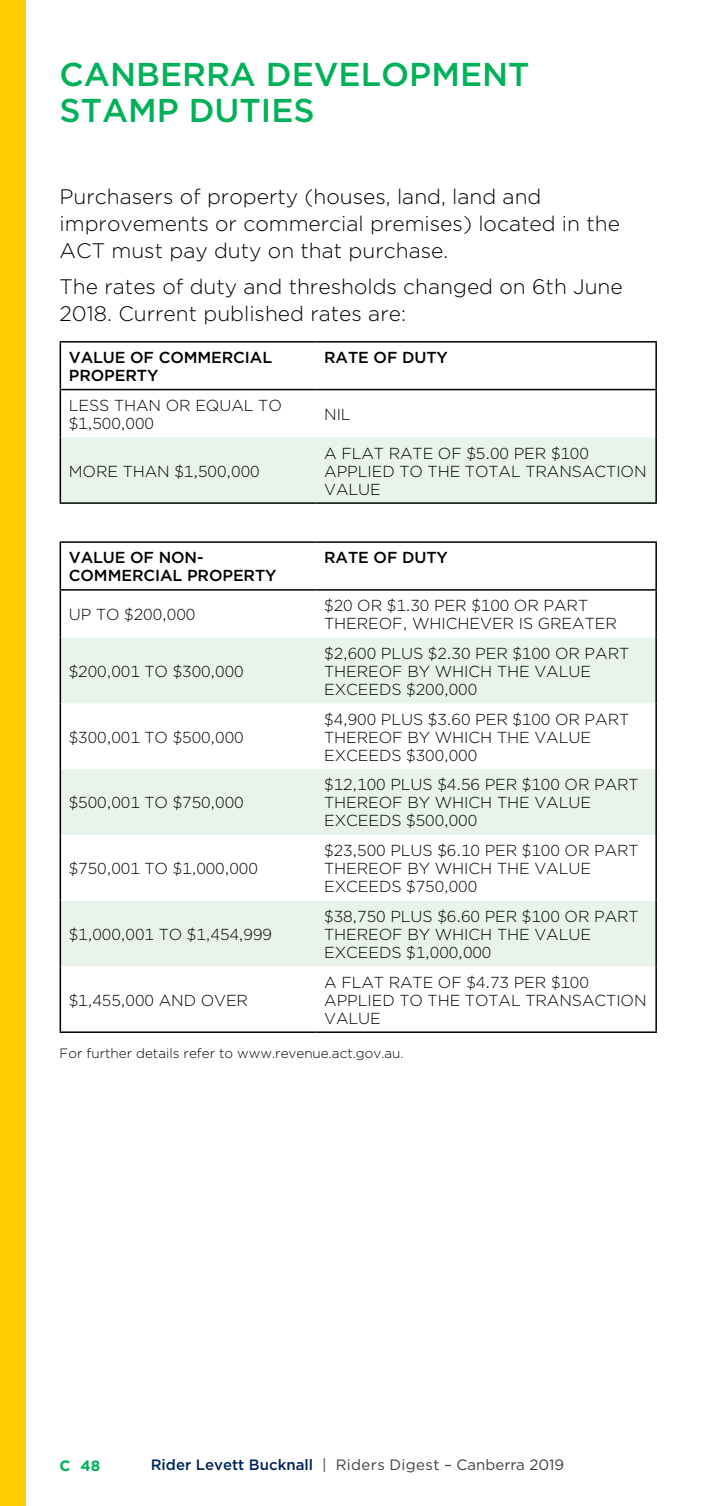
<style>
.page{position:relative;width:715px;height:1506px;background:#fff}
.page>*{position:absolute;margin:0;border:0;box-sizing:border-box;transform-origin:0 0}
.t1{font:500 33px/36px "Gotham";color:#00b159}
.t2{font:300 21px/27px "Gotham";color:#000}
.t3{font:300 15.9px/18px "Gotham";letter-spacing:-.005em;color:#000}
.t4{font:500 15.9px/18px "Gotham";letter-spacing:-.005em;color:#000}
.t5{font:15px "Gotham";letter-spacing:.01em;color:#3e4145}
.t6{font:700 15px "Gotham";color:#00b159}
.t7{font:300 13.5px "Gotham";color:#000}
.s1{font-weight:500;color:#00235d}
</style>
<div class="page">
<div style="left:61px;top:437px;width:594px;height:65px;background:#e8f4e9"></div>
<hr style="left:60px;top:389px;width:255px;height:1px;background:#000">
<hr style="left:315px;top:389px;width:341px;height:1px;background:#000">
<hr style="left:60px;top:341px;width:255px;height:1px;background:#000">
<hr style="left:60px;top:342px;width:1px;height:47px;background:#000">
<hr style="left:315px;top:341px;width:341px;height:1px;background:#000">
<hr style="left:655px;top:342px;width:1px;height:47px;background:#000">
<hr style="left:60px;top:390px;width:1px;height:47px;background:#000">
<hr style="left:655px;top:390px;width:1px;height:47px;background:#000">
<hr style="left:60px;top:437px;width:1px;height:65px;background:#000">
<hr style="left:655px;top:437px;width:1px;height:65px;background:#000">
<hr style="left:60px;top:502px;width:255px;height:2px;background:#000">
<hr style="left:315px;top:502px;width:341px;height:2px;background:#000">
<svg style="left:61px;top:637px;width:594px;height:197px;fill:#e8f4e9"></svg>
<svg style="left:61px;top:834px;width:594px;height:197px"></svg>
<hr style="left:60px;top:590px;width:1px;height:47px;background:#000">
<hr style="left:655px;top:590px;width:1px;height:47px;background:#000">
<hr style="left:60px;top:637px;width:1px;height:66px;background:#000">
<hr style="left:655px;top:637px;width:1px;height:66px;background:#000">
<hr style="left:60px;top:703px;width:1px;height:66px;background:#000">
<hr style="left:655px;top:703px;width:1px;height:66px;background:#000">
<hr style="left:60px;top:769px;width:1px;height:65px;background:#000">
<hr style="left:655px;top:769px;width:1px;height:65px;background:#000">
<hr style="left:60px;top:834px;width:1px;height:66px;background:#000">
<hr style="left:655px;top:834px;width:1px;height:66px;background:#000">
<hr style="left:60px;top:900px;width:1px;height:66px;background:#000">
<hr style="left:655px;top:900px;width:1px;height:66px;background:#000">
<hr style="left:60px;top:966px;width:1px;height:65px;background:#000">
<hr style="left:655px;top:966px;width:1px;height:65px;background:#000">
<hr style="left:60px;top:1031px;width:255px;height:1px;background:#000">
<hr style="left:315px;top:1031px;width:341px;height:1px;background:#000">
<hr style="left:60px;top:541px;width:255px;height:2px;background:#000">
<hr style="left:60px;top:543px;width:1px;height:46px;background:#000">
<hr style="left:315px;top:541px;width:341px;height:2px;background:#000">
<hr style="left:655px;top:543px;width:1px;height:46px;background:#000">
<hr style="left:60px;top:589px;width:255px;height:1px;background:#000">
<hr style="left:315px;top:589px;width:341px;height:1px;background:#000">
<div style="left:0;top:0;width:26px;height:1505px;background:#ffce01"></div>
<h1 class="t1" style="left:60px;top:58px;width:471px">CANBERRA DEVELOPMENT<br>STAMP DUTIES</h1>
<h2 class="t2" style="left:60px;top:184px;width:561px">PURCHASERS OF PROPERTY (HOUSES, LAND, LAND AND<br>IMPROVEMENTS OR COMMERCIAL PREMISES) LOCATED IN THE<br>ACT MUST PAY DUTY ON THAT PURCHASE.</h2>
<h2 class="t2" style="left:60px;top:274px;width:564px">THE RATES OF DUTY AND THRESHOLDS CHANGED ON 6TH JUNE<br>2018. CURRENT PUBLISHED RATES ARE:</h2>
<p class="t4" style="left:69px;top:349px;width:205px">VALUE OF COMMERCIAL<br>PROPERTY</p>
<p class="t4" style="left:324px;top:349px;width:125px">RATE OF DUTY</p>
<p class="t3" style="left:69px;top:397px;width:214px">LESS THAN OR EQUAL TO $1,500,000</p>
<p class="t3" style="left:324px;top:406px;width:28px">NIL</p>
<p class="t3" style="left:69px;top:463px;width:192px">MORE THAN $1,500,000</p>
<p class="t3" style="left:324px;top:445px;width:324px">A FLAT RATE OF $5.00 PER $100<br>APPLIED TO THE TOTAL TRANSACTION<br>VALUE</p>
<p class="t4" style="left:69px;top:549px;width:209px">VALUE OF NON-<br>COMMERCIAL PROPERTY</p>
<p class="t4" style="left:324px;top:549px;width:125px">RATE OF DUTY</p>
<p class="t3" style="left:69px;top:606px;width:128px">UP TO $200,000</p>
<p class="t3" style="left:324px;top:597px;width:294px">$20 OR $1.30 PER $100 OR PART<br>THEREOF, WHICHEVER IS GREATER</p>
<p class="t3" style="left:69px;top:663px;width:176px">$200,001 TO $300,000</p>
<p class="t3" style="left:324px;top:645px;width:306px">$2,600 PLUS $2.30 PER $100 OR PART<br>THEREOF BY WHICH THE VALUE<br>EXCEEDS $200,000</p>
<p class="t3" style="left:69px;top:728px;width:176px">$300,001 TO $500,000</p>
<p class="t3" style="left:69px;top:794px;width:176px">$500,001 TO $750,000</p>
<p class="t3" style="left:69px;top:860px;width:190px">$750,001 TO $1,000,000</p>
<p class="t3" style="left:69px;top:926px;width:205px">$1,000,001 TO $1,454,999</p>
<p class="t3" style="left:324px;top:710px;width:306px">$4,900 PLUS $3.60 PER $100 OR PART<br>THEREOF BY WHICH THE VALUE<br>EXCEEDS $300,000</p>
<p class="t3" style="left:324px;top:776px;width:316px">$12,100 PLUS $4.56 PER $100 OR PART<br>THEREOF BY WHICH THE VALUE<br>EXCEEDS $500,000</p>
<p class="t3" style="left:324px;top:842px;width:316px">$23,500 PLUS $6.10 PER $100 OR PART<br>THEREOF BY WHICH THE VALUE<br>EXCEEDS $750,000</p>
<p class="t3" style="left:324px;top:908px;width:316px">$38,750 PLUS $6.60 PER $100 OR PART<br>THEREOF BY WHICH THE VALUE<br>EXCEEDS $1,000,000</p>
<p class="t3" style="left:324px;top:973px;width:324px">A FLAT RATE OF $4.73 PER $100<br>APPLIED TO THE TOTAL TRANSACTION<br>VALUE</p>
<p class="t7" style="left:60px;top:1047px;width:345px">FOR FURTHER DETAILS REFER TO WWW.REVENUE.ACT.GOV.AU.</p>
<p class="t3" style="left:69px;top:991px;width:181px">$1,455,000 AND OVER</p>
<p class="t6" style="left:60px;top:1458px;width:42px">C 48</p>
<p class="t5" style="left:151px;top:1457px;width:415px"><span class="s1">RIDER LEVETT BUCKNALL</span> | Riders Digest – Canberra 2019</p>
</div>
